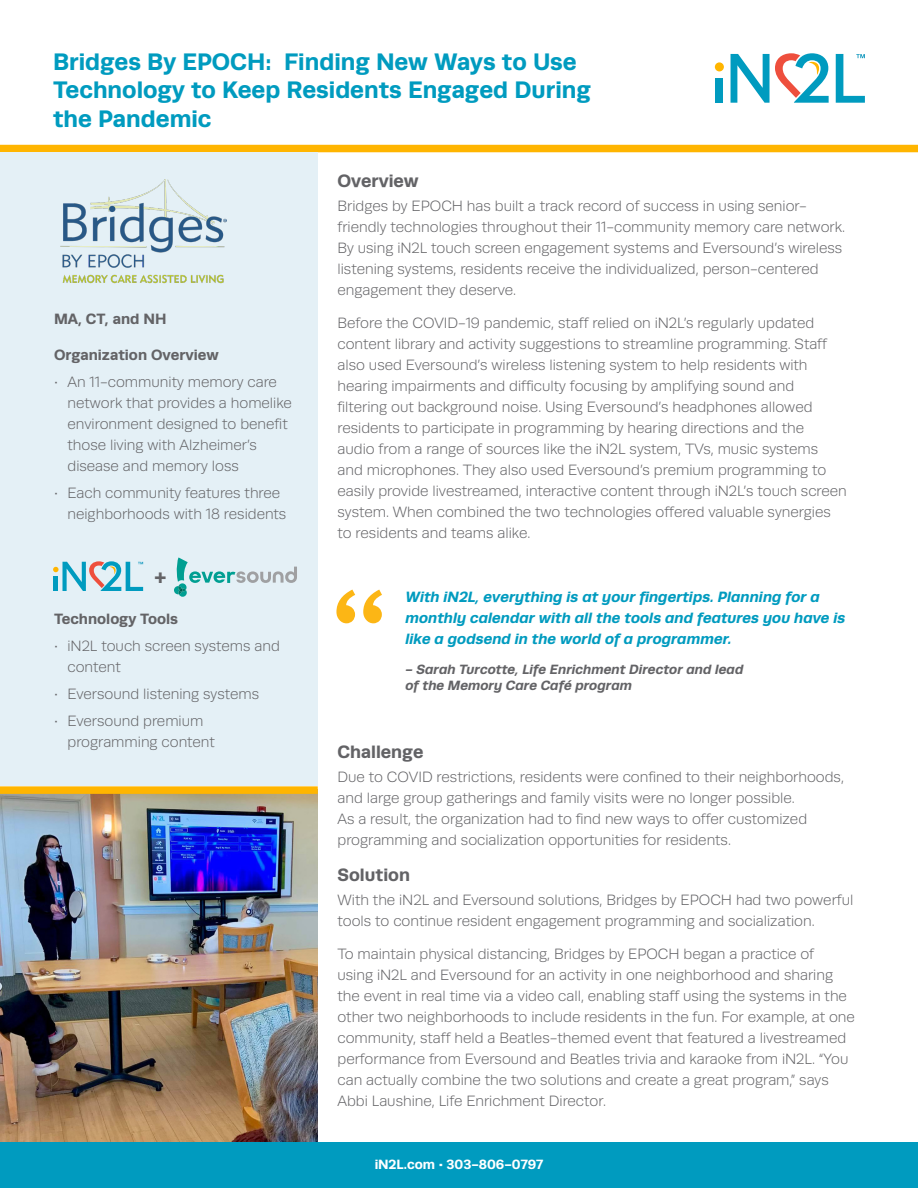
<style>
.page{position:relative;width:918px;height:1188px;background:#fff}
.page>*{position:absolute;margin:0;border:0;box-sizing:border-box;transform-origin:0 0}
.t1{font:150px "Andale Mono";color:#fcb615}
.t2{font:700 24px/28.8px "Runda";color:#009bbf}
.t3{font:700 19.5px "Runda";color:#636366}
.t4{font:700 18px "Runda";color:#636366}
.t5{font:300 15px/21px "Runda";color:#636366}
.t6{font:italic 700 15px/21px "Runda";color:#009bbf}
.t7{font:700 15px "Runda";color:#636366}
.t8{font:italic 700 13.5px "Runda";color:#636366}
.t9{font:700 13.5px "Runda";color:#fff}
</style>
<div class="page">
<div style="left:0;top:1142px;width:917px;height:45px;background:#009bbf"></div>
<div style="left:715px;top:62px;width:9px;height:9px;background:#ffb500;border-radius:50%"></div>
<div style="left:716px;top:78px;width:7px;height:25px;background:#009bbf"></div>
<svg style="left:731px;top:53px;width:98px;height:50px"></svg>
<svg style="left:836px;top:54px;width:29px;height:49px"></svg>
<div style="left:0;top:145px;width:918px;height:7px;background:#ffb500"></div>
<div style="left:0;top:152px;width:318px;height:634px;background:#e4f0f6"></div>
<img style="left:60px;top:180px;width:166px;height:104px">
<svg style="left:174px;top:558px;width:123px;height:39px"></svg>
<img style="left:0;top:794px;width:318px;height:348px">
<div style="left:0;top:786px;width:318px;height:8px;background:#ffb500"></div>
<svg style="left:53px;top:561px;width:90px;height:30px"></svg>
<p class="t2" style="left:53px;top:46px;width:539px">Bridges By EPOCH: Finding New Ways to Use<br>Technology to Keep Residents Engaged During the Pandemic</p>
<p class="t7" style="left:54px;top:310px;width:114px">MA, CT, and NH</p>
<p class="t7" style="left:54px;top:346px;width:166px">Organization Overview</p>
<p class="t5" style="left:68px;top:372px;width:226px;text-indent:-14px">• An 11-community memory care network that provides a homelike environment designed to benefit those living with Alzheimer’s disease and memory loss</p>
<p class="t5" style="left:68px;top:483px;width:220px;text-indent:-14px">• Each community features three neighborhoods with 18 residents</p>
<p class="t3" style="left:154px;top:564px;width:13px">+</p>
<p class="t7" style="left:54px;top:610px;width:126px">Technology Tools</p>
<p class="t5" style="left:68px;top:636px;width:214px;text-indent:-14px">• iN2L touch screen systems and content</p>
<p class="t5" style="left:54px;top:684px;width:207px">• Eversound listening systems</p>
<p class="t5" style="left:68px;top:711px;width:149px;text-indent:-14px">• Eversound premium programming content</p>
<p class="t4" style="left:338px;top:170px;width:83px">Overview</p>
<p class="t5" style="left:338px;top:195px;width:509px">Bridges by EPOCH has built a track record of success in using senior&shy;friendly technologies throughout their 11-community memory care network.<br>By using iN2L touch screen engagement systems and Eversound’s wireless listening systems, residents receive the individualized, person-centered engagement they deserve.</p>
<p class="t5" style="left:338px;top:312px;width:511px">Before the COVID-19 pandemic, staff relied on iN2L’s regularly updated content library and activity suggestions to streamline programming. Staff also used Eversound’s wireless listening system to help residents with hearing impairments and difficulty focusing by amplifying sound and filtering out background noise. Using Eversound’s headphones allowed residents to participate in programming by hearing directions and the<br>audio from a range of sources like the iN2L system, TVs, music systems and microphones. They also used Eversound’s premium programming to easily provide livestreamed, interactive content through iN2L’s touch screen system. When combined the two technologies offered valuable synergies to residents and teams alike.</p>
<p class="t1" style="left:315px;top:546px;width:91px">“</p>
<p class="t6" style="left:405px;top:586px;width:442px">With iN2L, everything is at your fingertips. Planning for a monthly calendar with all the tools and features you have is like a godsend in the world of a programmer.</p>
<p class="t8" style="left:405px;top:661px;width:340px">- Sarah Turcotte, Life Enrichment Director and lead</p>
<p class="t8" style="left:405px;top:677px;width:228px">of the Memory Care Café program</p>
<p class="t4" style="left:338px;top:741px;width:87px">Challenge</p>
<p class="t5" style="left:338px;top:767px;width:508px">Due to COVID restrictions, residents were confined to their neighborhoods, and large group gatherings and family visits were no longer possible.<br>As a result, the organization had to find new ways to offer customized programming and socialization opportunities for residents.</p>
<p class="t4" style="left:338px;top:864px;width:74px">Solution</p>
<p class="t5" style="left:338px;top:890px;width:517px">With the iN2L and Eversound solutions, Bridges by EPOCH had two powerful tools to continue resident engagement programming and socialization.</p>
<p class="t5" style="left:338px;top:944px;width:519px">To maintain physical distancing, Bridges by EPOCH began a practice of<br>using iN2L and Eversound for an activity in one neighborhood and sharing the event in real time via a video call, enabling staff using the systems in the other two neighborhoods to include residents in the fun. For example, at one community, staff held a Beatles-themed event that featured a livestreamed performance from Eversound and Beatles trivia and karaoke from iN2L. “You can actually combine the two solutions and create a great program,” says</p>
<p class="t5" style="left:338px;top:1091px;width:270px">Abbi Laushine, Life Enrichment Director.</p>
<p class="t9" style="left:375px;top:1156px;width:170px">iN2L.com • 303-806-0797</p>
</div>
